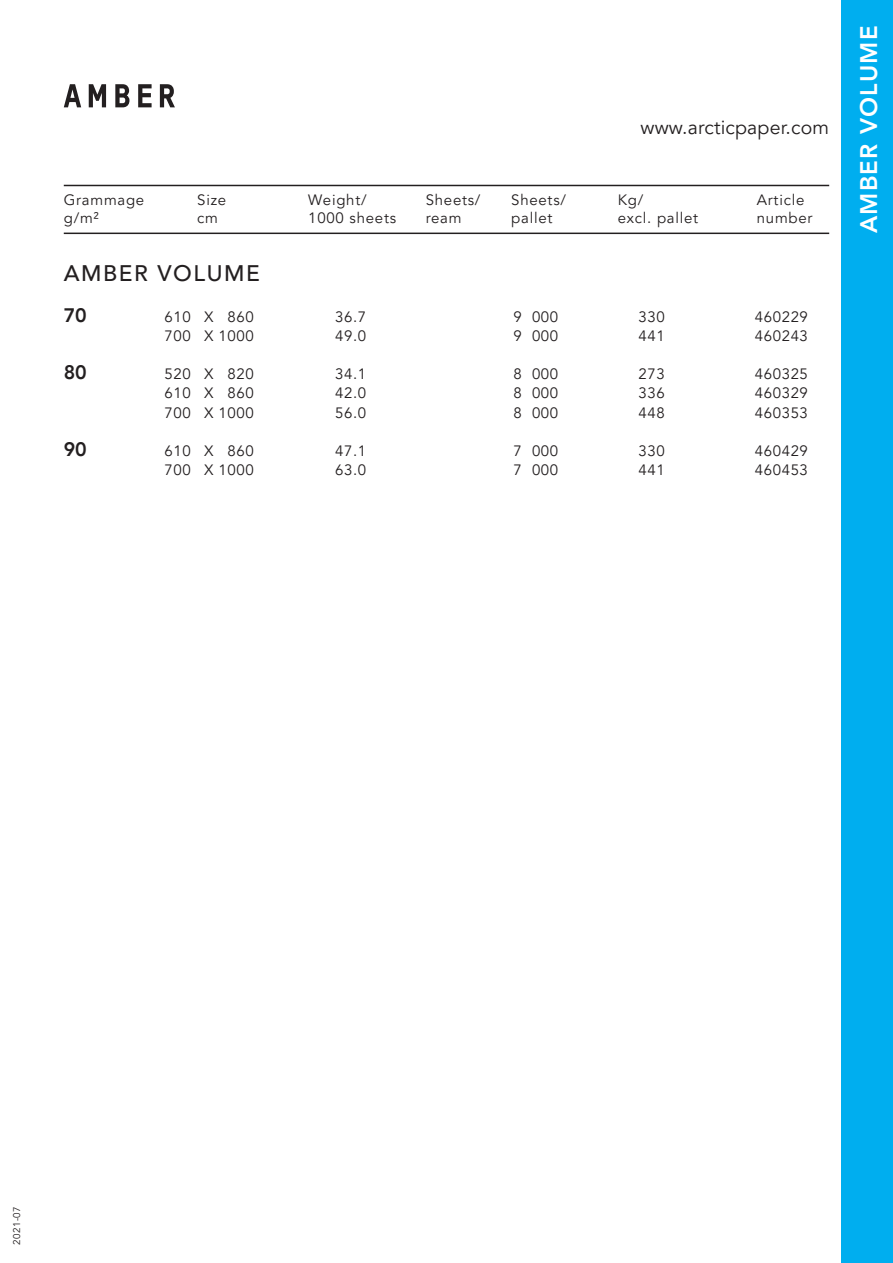
<style>
.page{position:relative;width:893px;height:1263px;background:#fff}
.page>*{position:absolute;margin:0;border:0;box-sizing:border-box;transform-origin:0 0}
.t1{font:800 24px "Avenir LT Pro";letter-spacing:-.01em;color:#fff}
.t2{font:800 24px "Avenir LT Pro";letter-spacing:.05em;color:#fff}
.t3{font:500 22.5px "Avenir LT Pro";letter-spacing:.07em;color:#231f20}
.t4{font:19.5px "Avenir LT Pro";letter-spacing:.01em;color:#231f20}
.t5{font:800 19.5px "Avenir LT Pro";color:#231f20}
.t6{font:15px "Avenir LT Pro";letter-spacing:.04em;color:#231f20}
.t7{font:9.75px "Avenir LT Pro";letter-spacing:.04em;color:#231f20}
</style>
<div class="page">
<hr style="left:64px;top:185px;width:765px;height:1px;background:#231f20">
<hr style="left:64px;top:233px;width:765px;height:1px;background:#231f20">
<div style="left:842px;top:0;width:51px;height:1263px;background:#00aeef"></div>
<svg style="left:64px;top:84px;width:111px;height:23px"></svg>
<h3 class="t4" style="left:640px;top:116px;width:190px">www.arcticpaper.com</h3>
<p class="t6" style="left:64px;top:191px;width:82px">Grammage</p>
<p class="t6" style="left:197px;top:191px;width:30px">Size</p>
<p class="t6" style="left:308px;top:191px;width:60px">Weight/</p>
<p class="t6" style="left:426px;top:191px;width:56px">Sheets/</p>
<p class="t6" style="left:511px;top:191px;width:56px">Sheets/</p>
<p class="t6" style="left:618px;top:191px;width:27px">Kg/</p>
<p class="t6" style="left:757px;top:191px;width:49px">Article</p>
<p class="t6" style="left:64px;top:209px;width:37px">g/m²</p>
<p class="t6" style="left:197px;top:209px;width:22px">cm</p>
<p class="t6" style="left:308px;top:209px;width:89px">1000 sheets</p>
<p class="t6" style="left:426px;top:209px;width:37px">ream</p>
<p class="t6" style="left:511px;top:209px;width:43px">pallet</p>
<p class="t6" style="left:618px;top:209px;width:82px">excl. pallet</p>
<p class="t6" style="left:757px;top:209px;width:57px">number</p>
<h2 class="t3" style="left:64px;top:259px;width:198px">AMBER VOLUME</h2>
<h3 class="t5" style="left:64px;top:303px;width:24px">70</h3>
<p class="t6" style="left:164px;top:308px;width:91px">610 X 860</p>
<p class="t6" style="left:335px;top:308px;width:32px">36.7</p>
<p class="t6" style="left:513px;top:308px;width:46px">9 000</p>
<p class="t6" style="left:638px;top:308px;width:28px">330</p>
<p class="t6" style="left:755px;top:308px;width:55px">460229</p>
<p class="t6" style="left:164px;top:327px;width:91px">700 X 1000</p>
<p class="t6" style="left:335px;top:327px;width:32px">49.0</p>
<p class="t6" style="left:513px;top:327px;width:46px">9 000</p>
<p class="t6" style="left:638px;top:327px;width:28px">441</p>
<p class="t6" style="left:755px;top:327px;width:55px">460243</p>
<h3 class="t5" style="left:64px;top:361px;width:24px">80</h3>
<p class="t6" style="left:164px;top:365px;width:91px">520 X 820</p>
<p class="t6" style="left:335px;top:365px;width:32px">34.1</p>
<p class="t6" style="left:513px;top:365px;width:46px">8 000</p>
<p class="t6" style="left:638px;top:365px;width:28px">273</p>
<p class="t6" style="left:755px;top:365px;width:55px">460325</p>
<p class="t6" style="left:164px;top:384px;width:91px">610 X 860</p>
<p class="t6" style="left:335px;top:384px;width:32px">42.0</p>
<p class="t6" style="left:513px;top:384px;width:46px">8 000</p>
<p class="t6" style="left:638px;top:384px;width:28px">336</p>
<p class="t6" style="left:755px;top:384px;width:55px">460329</p>
<p class="t6" style="left:164px;top:404px;width:91px">700 X 1000</p>
<p class="t6" style="left:335px;top:404px;width:32px">56.0</p>
<p class="t6" style="left:513px;top:404px;width:46px">8 000</p>
<p class="t6" style="left:638px;top:404px;width:28px">448</p>
<p class="t6" style="left:755px;top:404px;width:55px">460353</p>
<h3 class="t5" style="left:64px;top:438px;width:24px">90</h3>
<p class="t6" style="left:164px;top:442px;width:91px">610 X 860</p>
<p class="t6" style="left:335px;top:442px;width:32px">47.1</p>
<p class="t6" style="left:513px;top:442px;width:46px">7 000</p>
<p class="t6" style="left:638px;top:442px;width:28px">330</p>
<p class="t6" style="left:755px;top:442px;width:55px">460429</p>
<p class="t6" style="left:164px;top:461px;width:91px">700 X 1000</p>
<p class="t6" style="left:335px;top:461px;width:32px">63.0</p>
<p class="t6" style="left:513px;top:461px;width:46px">7 000</p>
<p class="t6" style="left:638px;top:461px;width:28px">441</p>
<p class="t6" style="left:755px;top:461px;width:55px">460453</p>
<h1 class="t2" style="left:854px;top:233px;width:209px;rotate:-90deg">AMBER VOLUME</h1>
<h1 class="t1" style="left:854px;top:300px;width:262px;rotate:-90deg">ARCTIC VOLUME WHIT</h1>
<p class="t7" style="left:11px;top:1245px;width:40px;rotate:-90deg">2021-07</p>
</div>
